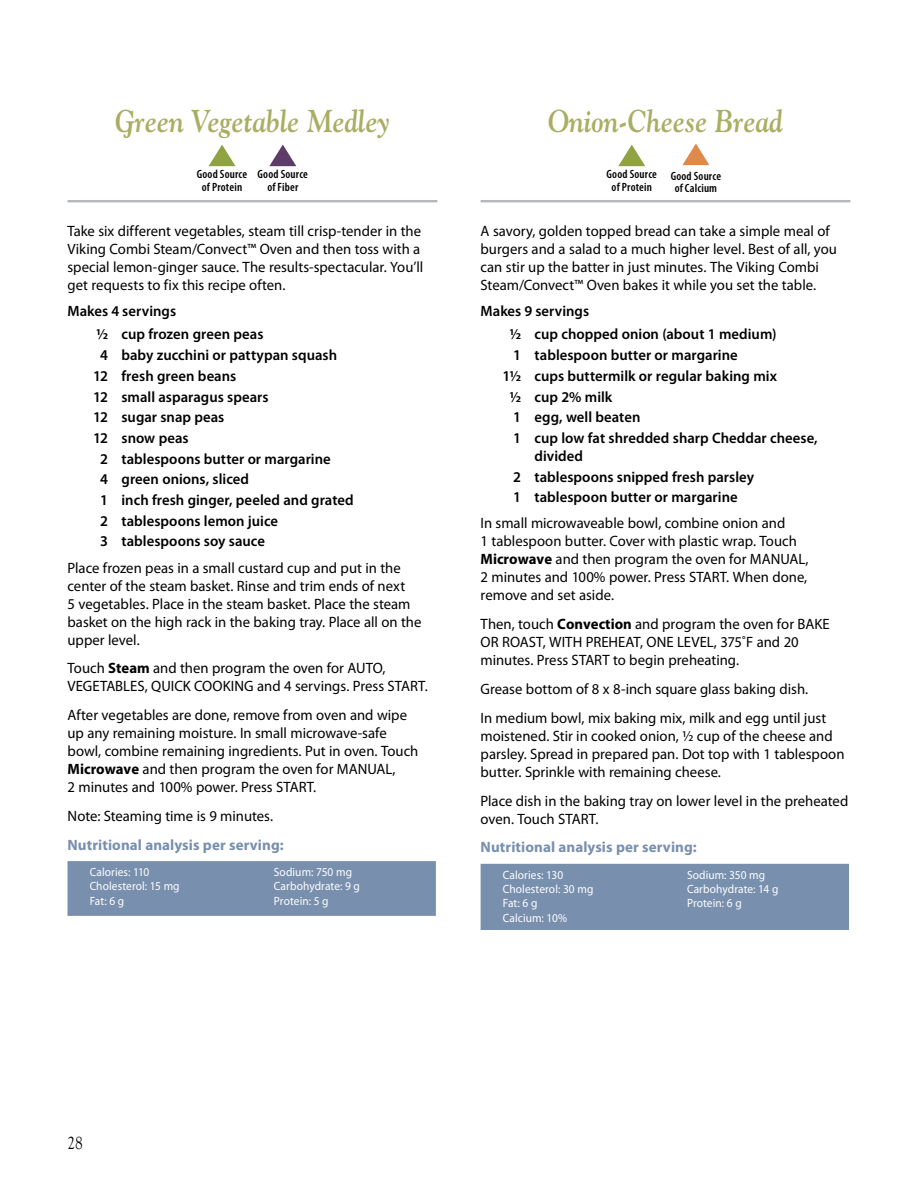
<style>
.page{position:relative;width:918px;height:1188px;background:#fff}
.page>*{position:absolute;margin:0;border:0;box-sizing:border-box;transform-origin:0 0}
.t1{font:italic 700 31.5px "Goudy";color:#a8ae62;scale:.86 1}
.t2{font:18px "Goudy Old Style T";color:#000;scale:.86 1}
.t3{font:15px/18px "Myriad Pro";color:#000}
.t4{font:600 15px/23.4px "Myriad Pro";color:#000}
.t5{font:700 15px "Myriad Pro";letter-spacing:.005em;color:#788fae}
.t6{font:12px/14.2px "Myriad Pro";letter-spacing:.005em;color:#fff;scale:.95 1}
.t7{font:600 condensed 12px/12.3px "Myriad Pro";letter-spacing:.015em;color:#000;text-align:center}
.s1{font-weight:700}
</style>
<div class="page">
<hr style="left:68px;top:200px;width:369px;height:2px;background:#b1b4b6">
<svg style="left:209px;top:145px;width:27px;height:21px"></svg>
<svg style="left:269px;top:145px;width:27px;height:21px"></svg>
<div style="left:68px;top:861px;width:368px;height:55px;background:#788fae"></div>
<hr style="left:481px;top:200px;width:369px;height:2px;background:#b1b4b6">
<svg style="left:618px;top:145px;width:27px;height:21px"></svg>
<svg style="left:682px;top:144px;width:27px;height:21px"></svg>
<div style="left:481px;top:864px;width:368px;height:66px;background:#788fae"></div>
<h1 class="t1" style="left:115px;top:102px;width:321px">Green Vegetable Medley</h1>
<p class="t7" style="left:197px;top:168px;width:52px">Good Source of Protein</p>
<p class="t7" style="left:258px;top:168px;width:52px">Good Source of Fiber</p>
<p class="t3" style="left:68px;top:222px;width:357px">Take six different vegetables, steam till crisp-tender in the Viking Combi Steam/Convect™ Oven and then toss with a special lemon-ginger sauce. The results-spectacular. You’ll get requests to fix this recipe often.</p>
<p class="t4" style="left:97px;top:299px;width:168px;text-indent:-29px">Makes 4 servings<br>1⁄2 cup frozen green peas</p>
<p class="t4" style="left:100px;top:343px;width:238px">4 baby zucchini or pattypan squash</p>
<p class="t4" style="left:93px;top:364px;width:145px">12 fresh green beans</p>
<p class="t4" style="left:93px;top:384px;width:177px">12 small asparagus spears</p>
<p class="t4" style="left:93px;top:405px;width:133px">12 sugar snap peas</p>
<p class="t4" style="left:93px;top:426px;width:97px">12 snow peas</p>
<p class="t4" style="left:100px;top:446px;width:232px">2 tablespoons butter or margarine</p>
<p class="t4" style="left:100px;top:467px;width:150px">4 green onions, sliced</p>
<p class="t4" style="left:100px;top:488px;width:255px">1 inch fresh ginger, peeled and grated</p>
<p class="t4" style="left:100px;top:509px;width:179px">2 tablespoons lemon juice</p>
<p class="t4" style="left:100px;top:529px;width:166px">3 tablespoons soy sauce</p>
<p class="t3" style="left:68px;top:558px;width:355px">Place frozen peas in a small custard cup and put in the center of the steam basket. Rinse and trim ends of next<br>5 vegetables. Place in the steam basket. Place the steam basket on the high rack in the baking tray. Place all on the upper level.</p>
<p class="t3" style="left:68px;top:659px;width:362px">Touch <span class="s1">Steam</span> and then program the oven for AUTO,<br>VEGETABLES, QUICK COOKING and 4 servings. Press START.</p>
<p class="t3" style="left:68px;top:706px;width:352px">After vegetables are done, remove from oven and wipe up any remaining moisture. In small microwave-safe bowl, combine remaining ingredients. Put in oven. Touch <span class="s1">Microwave</span> and then program the oven for MANUAL,<br>2 minutes and 100% power. Press START.</p>
<p class="t3" style="left:68px;top:807px;width:207px">Note: Steaming time is 9 minutes.</p>
<p class="t5" style="left:68px;top:835px;width:218px">Nutritional analysis per serving:</p>
<p class="t6" style="left:90px;top:865px;width:96px">Calories: 110<br>Cholesterol: 15 mg<br>Fat: 6 g</p>
<p class="t6" style="left:274px;top:865px;width:92px">Sodium: 750 mg<br>Carbohydrate: 9 g<br>Protein: 5 g</p>
<h1 class="t1" style="left:548px;top:102px;width:275px">Onion-Cheese Bread</h1>
<p class="t7" style="left:607px;top:168px;width:52px">Good Source of Protein</p>
<p class="t7" style="left:671px;top:169px;width:52px">Good Source of Calcium</p>
<p class="t3" style="left:481px;top:222px;width:358px">A savory, golden topped bread can take a simple meal of burgers and a salad to a much higher level. Best of all, you can stir up the batter in just minutes. The Viking Combi Steam/Convect™ Oven bakes it while you set the table.</p>
<p class="t4" style="left:510px;top:299px;width:268px;text-indent:-29px">Makes 9 servings<br>1⁄2 cup chopped onion (about 1 medium)</p>
<p class="t4" style="left:513px;top:343px;width:226px">1 tablespoon butter or margarine</p>
<p class="t4" style="left:503px;top:364px;width:276px">11⁄2 cups buttermilk or regular baking mix</p>
<p class="t4" style="left:510px;top:384px;width:104px">1⁄2 cup 2% milk</p>
<p class="t4" style="left:513px;top:405px;width:129px">1 egg, well beaten</p>
<p class="t4" style="left:513px;top:426px;width:306px">1 cup low fat shredded sharp Cheddar cheese,</p>
<p class="t4" style="left:513px;top:445px;width:242px;line-height:20.7px;text-indent:21px">divided<br>2 tablespoons snipped fresh parsley<br>1 tablespoon butter or margarine</p>
<p class="t3" style="left:481px;top:514px;width:330px">In small microwaveable bowl, combine onion and<br>1 tablespoon butter. Cover with plastic wrap. Touch <span class="s1">Microwave</span> and then program the oven for MANUAL, 2 minutes and 100% power. Press START. When done, remove and set aside.</p>
<p class="t3" style="left:481px;top:615px;width:351px">Then, touch <span class="s1">Convection</span> and program the oven for BAKE<br>OR ROAST, WITH PREHEAT, ONE LEVEL, 375˚F and 20 minutes. Press START to begin preheating.</p>
<p class="t3" style="left:481px;top:674px;width:347px;line-height:28.8px">Grease bottom of 8 x 8-inch square glass baking dish.<br>In medium bowl, mix baking mix, milk and egg until just</p>
<p class="t3" style="left:481px;top:727px;width:365px">moistened. Stir in cooked onion, ½ cup of the cheese and parsley. Spread in prepared pan. Dot top with 1 tablespoon butter. Sprinkle with remaining cheese.</p>
<p class="t3" style="left:481px;top:791px;width:369px">Place dish in the baking tray on lower level in the preheated oven. Touch START.</p>
<p class="t5" style="left:481px;top:838px;width:218px">Nutritional analysis per serving:</p>
<p class="t6" style="left:503px;top:867px;width:97px">Calories: 130<br>Cholesterol: 30 mg<br>Fat: 6 g<br>Calcium: 10%</p>
<p class="t6" style="left:687px;top:867px;width:98px">Sodium: 350 mg<br>Carbohydrate: 14 g<br>Protein: 6 g</p>
<p class="t2" style="left:68px;top:1133px;width:19px">28</p>
</div>
